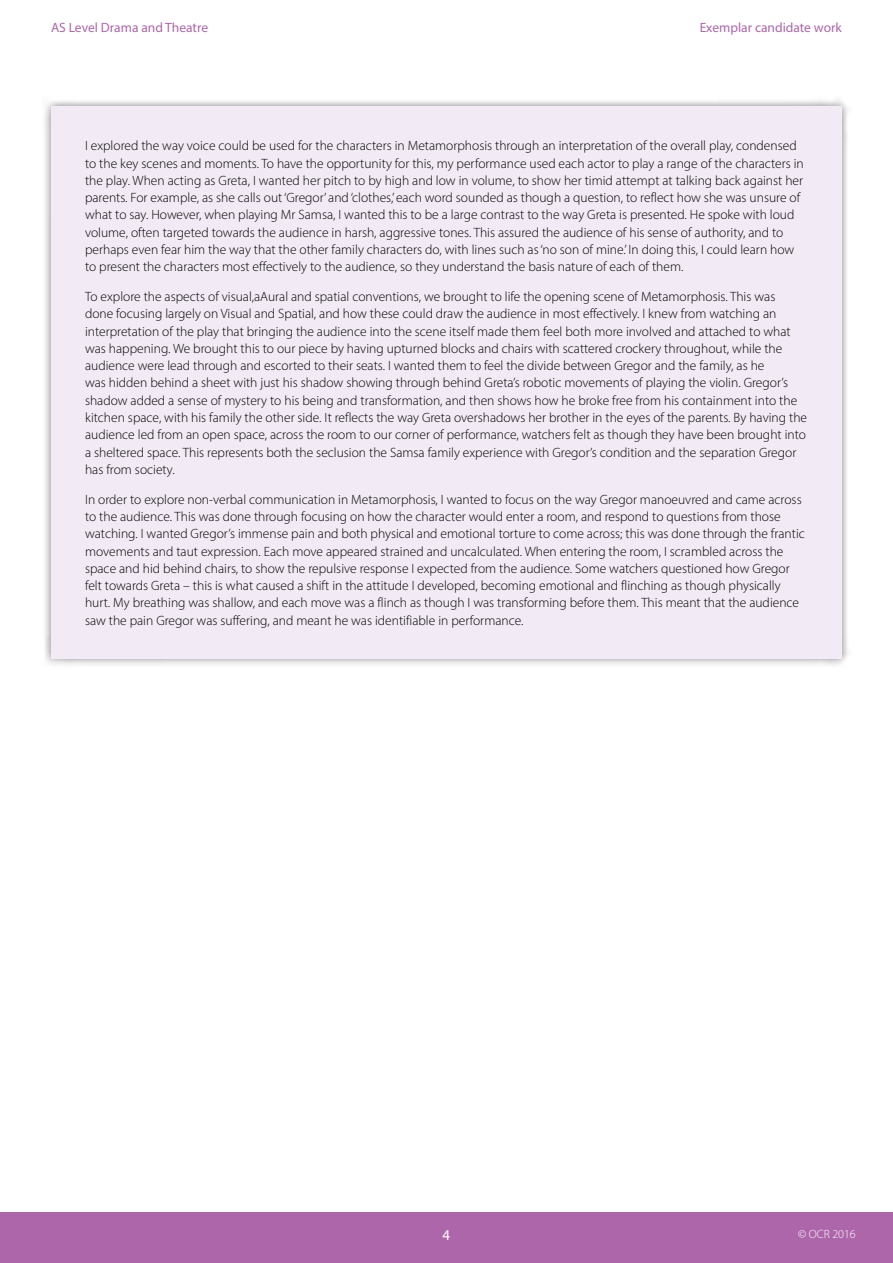
<style>
.page{position:relative;width:893px;height:1263px;background:#fff}
.page>*{position:absolute;margin:0;border:0;box-sizing:border-box;transform-origin:0 0}
.t1{font:15px "Myriad Pro";color:#fff}
.t2{font:300 13.5px/17.2px "Myriad Pro";color:#000}
.t3{font:13.5px "Myriad Pro";color:#ad66aa}
.t4{font:300 12px "Myriad Pro";color:#fff}
</style>
<div class="page">
<div style="left:0;top:1212px;width:893px;height:51px;background:#ad66aa"></div>
<div style="left:41px;top:97px;width:811px;height:571px;background:#000;opacity:.5"></div>
<div style="left:51px;top:106px;width:791px;height:552px;background:#f2eaf4"></div>
<p class="t3" style="left:51px;top:19px;width:159px">AS Level Drama and Theatre</p>
<p class="t3" style="left:700px;top:19px;width:144px">Exemplar candidate work</p>
<p class="t2" style="left:85px;top:137px;width:720px">I explored the way voice could be used for the characters in Metamorphosis through an interpretation of the overall play, condensed to the key scenes and moments. To have the opportunity for this, my performance used each actor to play a range of the characters in the play. When acting as Greta, I wanted her pitch to by high and low in volume, to show her timid attempt at talking back against her parents. For example, as she calls out ‘Gregor’ and ‘clothes,’ each word sounded as though a question, to reflect how she was unsure of what to say. However, when playing Mr Samsa, I wanted this to be a large contrast to the way Greta is presented. He spoke with loud volume, often targeted towards the audience in harsh, aggressive tones. This assured the audience of his sense of authority, and to perhaps even fear him the way that the other family characters do, with lines such as ‘no son of mine.’ In doing this, I could learn how to present the characters most effectively to the audience, so they understand the basis nature of each of them.</p>
<p class="t2" style="left:85px;top:288px;width:724px">To explore the aspects of visual,aAural and spatial conventions, we brought to life the opening scene of Metamorphosis. This was<br>done focusing largely on Visual and Spatial, and how these could draw the audience in most effectively. I knew from watching an interpretation of the play that bringing the audience into the scene itself made them feel both more involved and attached to what was happening. We brought this to our piece by having upturned blocks and chairs with scattered crockery throughout, while the audience were lead through and escorted to their seats. I wanted them to feel the divide between Gregor and the family, as he<br>was hidden behind a sheet with just his shadow showing through behind Greta’s robotic movements of playing the violin. Gregor’s shadow added a sense of mystery to his being and transformation, and then shows how he broke free from his containment into the kitchen space, with his family the other side. It reflects the way Greta overshadows her brother in the eyes of the parents. By having the audience led from an open space, across the room to our corner of performance, watchers felt as though they have been brought into a sheltered space. This represents both the seclusion the Samsa family experience with Gregor’s condition and the separation Gregor has from society.</p>
<p class="t2" style="left:85px;top:490px;width:721px">In order to explore non-verbal communication in Metamorphosis, I wanted to focus on the way Gregor manoeuvred and came across to the audience. This was done through focusing on how the character would enter a room, and respond to questions from those watching. I wanted Gregor’s immense pain and both physical and emotional torture to come across; this was done through the frantic movements and taut expression. Each move appeared strained and uncalculated. When entering the room, I scrambled across the space and hid behind chairs, to show the repulsive response I expected from the audience. Some watchers questioned how Gregor felt towards Greta – this is what caused a shift in the attitude I developed, becoming emotional and flinching as though physically hurt. My breathing was shallow, and each move was a flinch as though I was transforming before them. This meant that the audience saw the pain Gregor was suffering, and meant he was identifiable in performance.</p>
<p class="t1" style="left:443px;top:1226px;width:9px">4</p>
<p class="t4" style="left:798px;top:1227px;width:59px">© OCR 2016</p>
</div>
